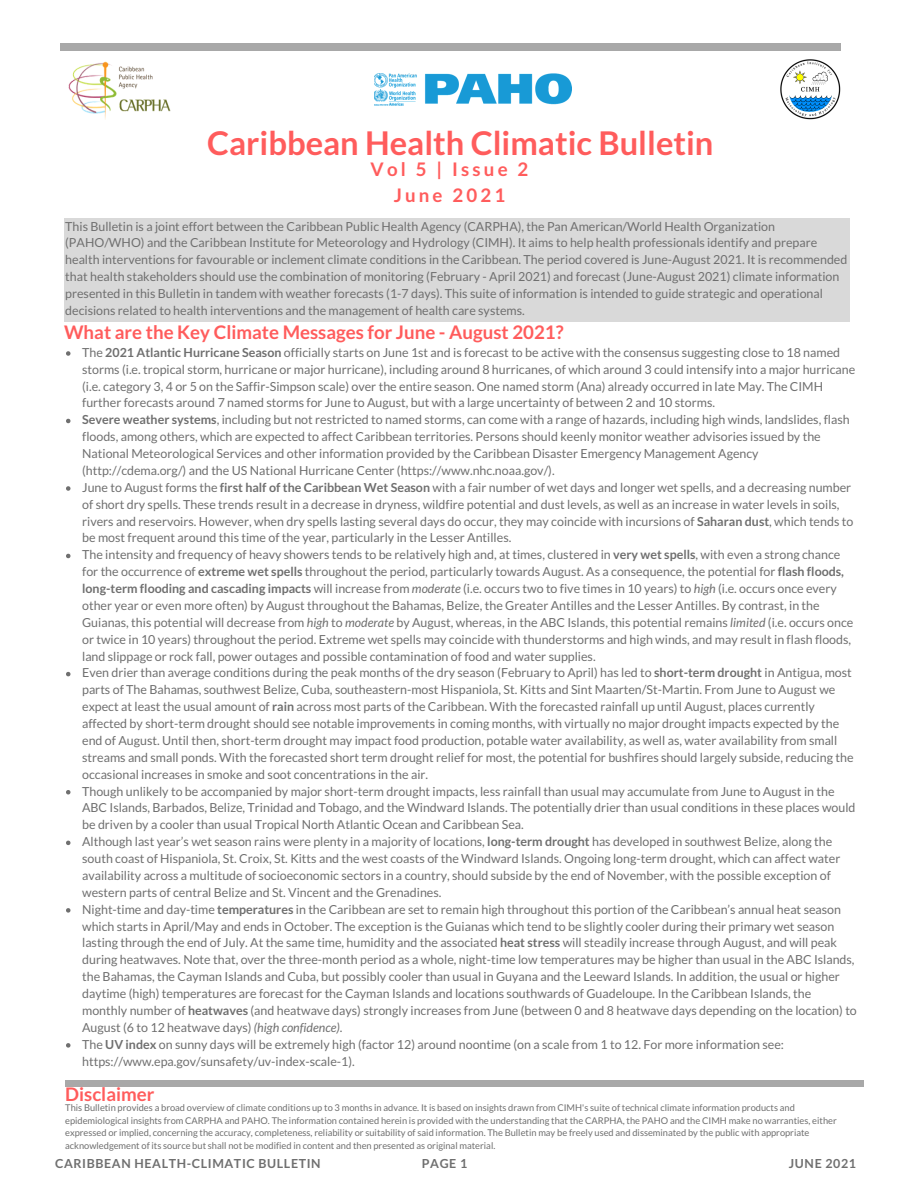
<style>
.page{position:relative;width:918px;height:1188px;background:#fff}
.page>*{position:absolute;margin:0;border:0;box-sizing:border-box;transform-origin:0 0}
.t1{font:700 32.7px "Lato";color:#ff5c5c}
.t2{font:700 18.75px "Lato";color:#ff5c5c}
.t3{font:700 18.75px "Lato";letter-spacing:.17em;color:#ff5c5c}
.t4{font:12.45px/16.8px "Lato";color:#6f6f6f}
.t5{font:700 12.45px "Lato";letter-spacing:.05em;color:#6f6f6f}
.t6{font:9.3px/12.3px "Lato";color:#6f6f6f}
.s1{font-weight:700}
.s2{font-style:italic}
</style>
<div class="page">
<img style="left:68px;top:61px;width:103px;height:58px">
<img style="left:780px;top:59px;width:61px;height:60px">
<svg style="left:66px;top:351px;width:4px;height:5px"></svg>
<svg style="left:66px;top:419px;width:4px;height:4px"></svg>
<svg style="left:66px;top:486px;width:4px;height:5px"></svg>
<svg style="left:66px;top:554px;width:4px;height:4px"></svg>
<svg style="left:66px;top:672px;width:4px;height:4px"></svg>
<svg style="left:66px;top:790px;width:4px;height:4px"></svg>
<svg style="left:66px;top:841px;width:4px;height:4px"></svg>
<svg style="left:66px;top:908px;width:4px;height:5px"></svg>
<svg style="left:66px;top:1043px;width:4px;height:5px"></svg>
<div style="left:60px;top:44px;width:780px;height:7px;background:#a8a8a8"></div>
<div style="left:65px;top:1080px;width:799px;height:7px;background:#a8a8a8"></div>
<div style="left:64px;top:218px;width:785px;height:104px;background:#d9d9d9"></div>
<img style="left:374px;top:74px;width:198px;height:31px">
<p class="t1" style="left:207px;top:122px;width:508px">Caribbean Health Climatic Bulletin</p>
<p class="t3" style="left:371px;top:158px;width:159px">Vol 5 | Issue 2</p>
<p class="t3" style="left:394px;top:184px;width:113px">June 2021</p>
<p class="t4" style="left:65px;top:217px;width:784px">This Bulletin is a joint effort between the Caribbean Public Health Agency (CARPHA), the Pan American/World Health Organization (PAHO/WHO) and the Caribbean Institute for Meteorology and Hydrology (CIMH). It aims to help health professionals identify and prepare health interventions for favourable or inclement climate conditions in the Caribbean. The period covered is June-August 2021. It is recommended that health stakeholders should use the combination of monitoring (February - April 2021) and forecast (June-August 2021) climate information presented in this Bulletin in tandem with weather forecasts (1-7 days). This suite of information is intended to guide strategic and operational decisions related to health interventions and the management of health care systems.</p>
<p class="t2" style="left:64px;top:321px;width:501px">What are the Key Climate Messages for June - August 2021?</p>
<p class="t4" style="left:82px;top:344px;width:775px">The <span class="s1">2021 Atlantic Hurricane Season</span> officially starts on June 1st and is forecast to be active with the consensus suggesting close to 18 named storms (i.e. tropical storm, hurricane or major hurricane), including around 8 hurricanes, of which around 3 could intensify into a major hurricane (i.e. category 3, 4 or 5 on the Saffir-Simpson scale) over the entire season. One named storm (Ana) already occurred in late May. The CIMH further forecasts around 7 named storms for June to August, but with a large uncertainty of between 2 and 10 storms.</p>
<p class="t4" style="left:82px;top:411px;width:769px"><span class="s1">Severe weather systems</span>, including but not restricted to named storms, can come with a range of hazards, including high winds, landslides, flash floods, among others, which are expected to affect Caribbean territories. Persons should keenly monitor weather advisories issued by the National Meteorological Services and other information provided by the Caribbean Disaster Emergency Management Agency (http://cdema.org/) and the US National Hurricane Center (https://www.nhc.noaa.gov/).</p>
<p class="t4" style="left:82px;top:479px;width:773px">June to August forms the <span class="s1">first half of the Caribbean Wet Season</span> with a fair number of wet days and longer wet spells, and a decreasing number of short dry spells. These trends result in a decrease in dryness, wildfire potential and dust levels, as well as an increase in water levels in soils, rivers and reservoirs. However, when dry spells lasting several days do occur, they may coincide with incursions of <span class="s1">Saharan dust</span>, which tends to be most frequent around this time of the year, particularly in the Lesser Antilles.</p>
<p class="t4" style="left:82px;top:546px;width:773px">The intensity and frequency of heavy showers tends to be relatively high and, at times, clustered in <span class="s1">very wet spells</span>, with even a strong chance for the occurrence of <span class="s1">extreme wet spells</span> throughout the period, particularly towards August. As a consequence, the potential for <span class="s1">flash floods, long-term flooding and cascading impacts</span> will increase from <span class="s2">moderate</span> (i.e. occurs two to five times in 10 years) to <span class="s2">high</span> (i.e. occurs once every other year or even more often) by August throughout the Bahamas, Belize, the Greater Antilles and the Lesser Antilles. By contrast, in the Guianas, this potential will decrease from <span class="s2">high</span> to <span class="s2">moderate</span> by August, whereas, in the ABC Islands, this potential remains <span class="s2">limited</span> (i.e. occurs once or twice in 10 years) throughout the period. Extreme wet spells may coincide with thunderstorms and high winds, and may result in flash floods, land slippage or rock fall, power outages and possible contamination of food and water supplies.</p>
<p class="t4" style="left:82px;top:664px;width:773px">Even drier than average conditions during the peak months of the dry season (February to April) has led to <span class="s1">short-term drought</span> in Antigua, most parts of The Bahamas, southwest Belize, Cuba, southeastern-most Hispaniola, St. Kitts and Sint Maarten/St-Martin. From June to August we expect at least the usual amount of <span class="s1">rain</span> across most parts of the Caribbean. With the forecasted rainfall up until August, places currently affected by short-term drought should see notable improvements in coming months, with virtually no major drought impacts expected by the end of August. Until then, short-term drought may impact food production, potable water availability, as well as, water availability from small streams and small ponds. With the forecasted short term drought relief for most, the potential for bushfires should largely subside, reducing the occasional increases in smoke and soot concentrations in the air.</p>
<p class="t4" style="left:82px;top:782px;width:775px">Though unlikely to be accompanied by major short-term drought impacts, less rainfall than usual may accumulate from June to August in the<br>ABC Islands, Barbados, Belize, Trinidad and Tobago, and the Windward Islands. The potentially drier than usual conditions in these places would be driven by a cooler than usual Tropical North Atlantic Ocean and Caribbean Sea.</p>
<p class="t4" style="left:82px;top:833px;width:760px">Although last year’s wet season rains were plenty in a majority of locations, <span class="s1">long-term drought</span> has developed in southwest Belize, along the south coast of Hispaniola, St. Croix, St. Kitts and the west coasts of the Windward Islands. Ongoing long-term drought, which can affect water availability across a multitude of socioeconomic sectors in a country, should subside by the end of November, with the possible exception of western parts of central Belize and St. Vincent and the Grenadines.</p>
<p class="t4" style="left:82px;top:901px;width:776px">Night-time and day-time <span class="s1">temperatures</span> in the Caribbean are set to remain high throughout this portion of the Caribbean’s annual heat season which starts in April/May and ends in October. The exception is the Guianas which tend to be slightly cooler during their primary wet season lasting through the end of July. At the same time, humidity and the associated <span class="s1">heat stress</span> will steadily increase through August, and will peak during heatwaves. Note that, over the three-month period as a whole, night-time low temperatures may be higher than usual in the ABC Islands, the Bahamas, the Cayman Islands and Cuba, but possibly cooler than usual in Guyana and the Leeward Islands. In addition, the usual or higher daytime (high) temperatures are forecast for the Cayman Islands and locations southwards of Guadeloupe. In the Caribbean Islands, the monthly number of <span class="s1">heatwaves</span> (and heatwave days) strongly increases from June (between 0 and 8 heatwave days depending on the location) to August (6 to 12 heatwave days) <span class="s2">(high confidence)</span>.</p>
<p class="t4" style="left:82px;top:1036px;width:703px">The <span class="s1">UV index</span> on sunny days will be extremely high (factor 12) around noontime (on a scale from 1 to 12. For more information see: https://www.epa.gov/sunsafety/uv-index-scale-1).</p>
<p class="t2" style="left:65px;top:1082px;width:91px">Disclaimer</p>
<p class="t6" style="left:65px;top:1102px;width:773px">This Bulletin provides a broad overview of climate conditions up to 3 months in advance. It is based on insights drawn from CIMH's suite of technical climate information products and epidemiological insights from CARPHA and PAHO. The information contained herein is provided with the understanding that the CARPHA, the PAHO and the CIMH make no warranties, either expressed or implied, concerning the accuracy, completeness, reliability or suitability of said information. The Bulletin may be freely used and disseminated by the public with appropriate acknowledgement of its source but shall not be modified in content and then presented as original material.</p>
<p class="t5" style="left:55px;top:1155px;width:267px">CARIBBEAN HEALTH-CLIMATIC BULLETIN</p>
<p class="t5" style="left:789px;top:1155px;width:69px">JUNE 2021</p>
<p class="t5" style="left:422px;top:1155px;width:47px">PAGE 1</p>
</div>
